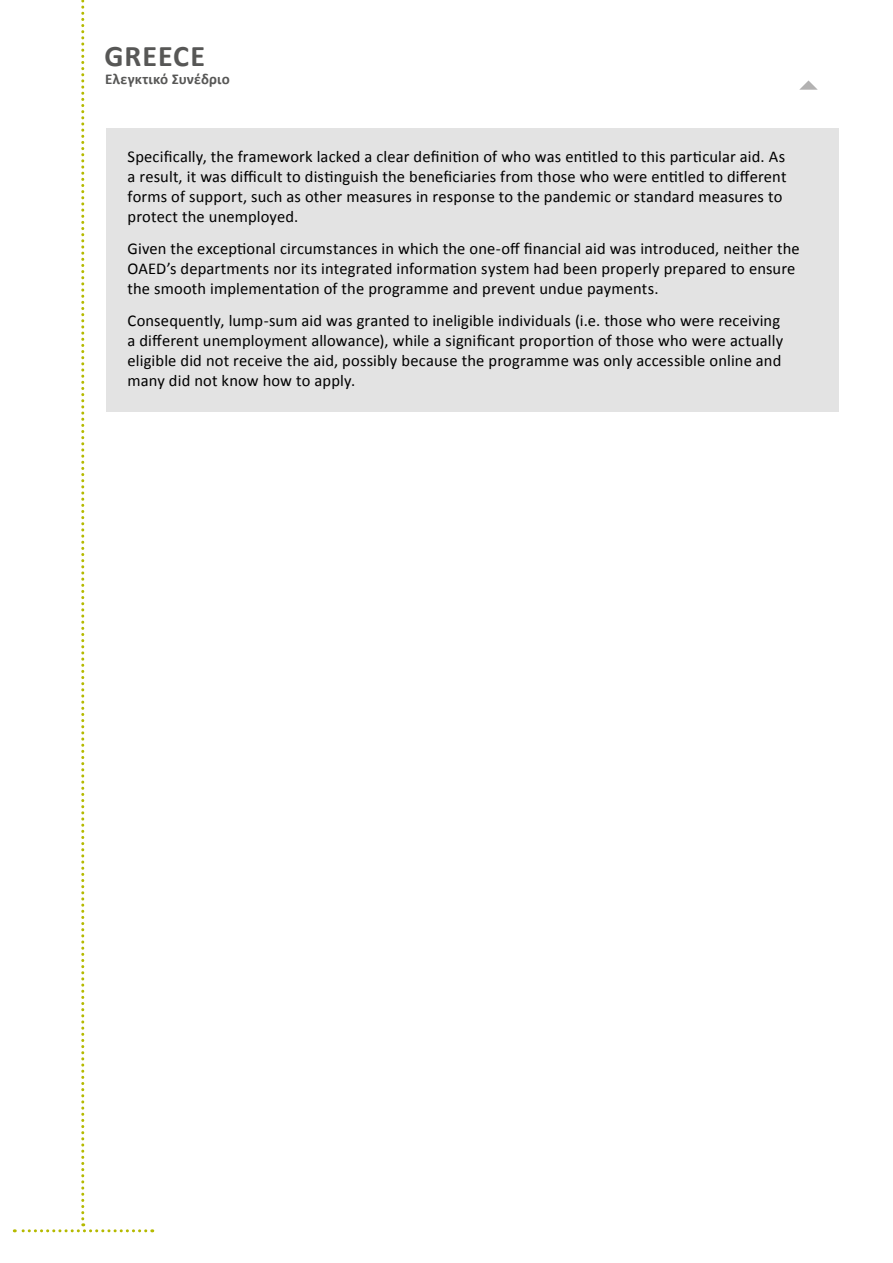
<style>
.page{position:relative;width:893px;height:1263px;background:#fff}
.page>*{position:absolute;margin:0;border:0;box-sizing:border-box;transform-origin:0 0}
.Country-Second{font:700 30px "Calibri";letter-spacing:.035em;color:#575756}
.t1{font:16.5px/19.8px "Calibri";letter-spacing:.01em;color:#000}
.SaiName_Second{font:700 15px "Calibri";letter-spacing:.01em;color:#575756}
</style>
<div class="page">
<svg style="left:14px;top:0;width:132px;height:1232px"></svg>
<div style="left:106px;top:150px;width:733px;height:1043px;background:#fff"></div>
<div style="left:106px;top:129px;width:733px;height:118px;background:#e3e3e3"></div>
<div style="left:106px;top:221px;width:733px;height:98px;background:#e3e3e3"></div>
<div style="left:106px;top:293px;width:733px;height:118px;background:#e3e3e3"></div>
<svg style="left:799px;top:80px;width:19px;height:10px"></svg>
<p class="Country-Second" style="left:104px;top:38px;width:102px">GREECE</p>
<p class="SaiName_Second" style="left:105px;top:70px;width:126px">Ελεγκτικό Συνέδριο</p>
<p class="t1" style="left:128px;top:147px;width:660px">Specifically, the framework lacked a clear definition of who was entitled to this particular aid. As a result, it was difficult to distinguish the beneficiaries from those who were entitled to different forms of support, such as other measures in response to the pandemic or standard measures to protect the unemployed.</p>
<p class="t1" style="left:128px;top:239px;width:674px">Given the exceptional circumstances in which the one-off financial aid was introduced, neither the<br>OAED’s departments nor its integrated information system had been properly prepared to ensure the smooth implementation of the programme and prevent undue payments.</p>
<p class="t1" style="left:128px;top:311px;width:657px">Consequently, lump-sum aid was granted to ineligible individuals (i.e. those who were receiving a different unemployment allowance), while a significant proportion of those who were actually eligible did not receive the aid, possibly because the programme was only accessible online and many did not know how to apply.</p>
</div>
